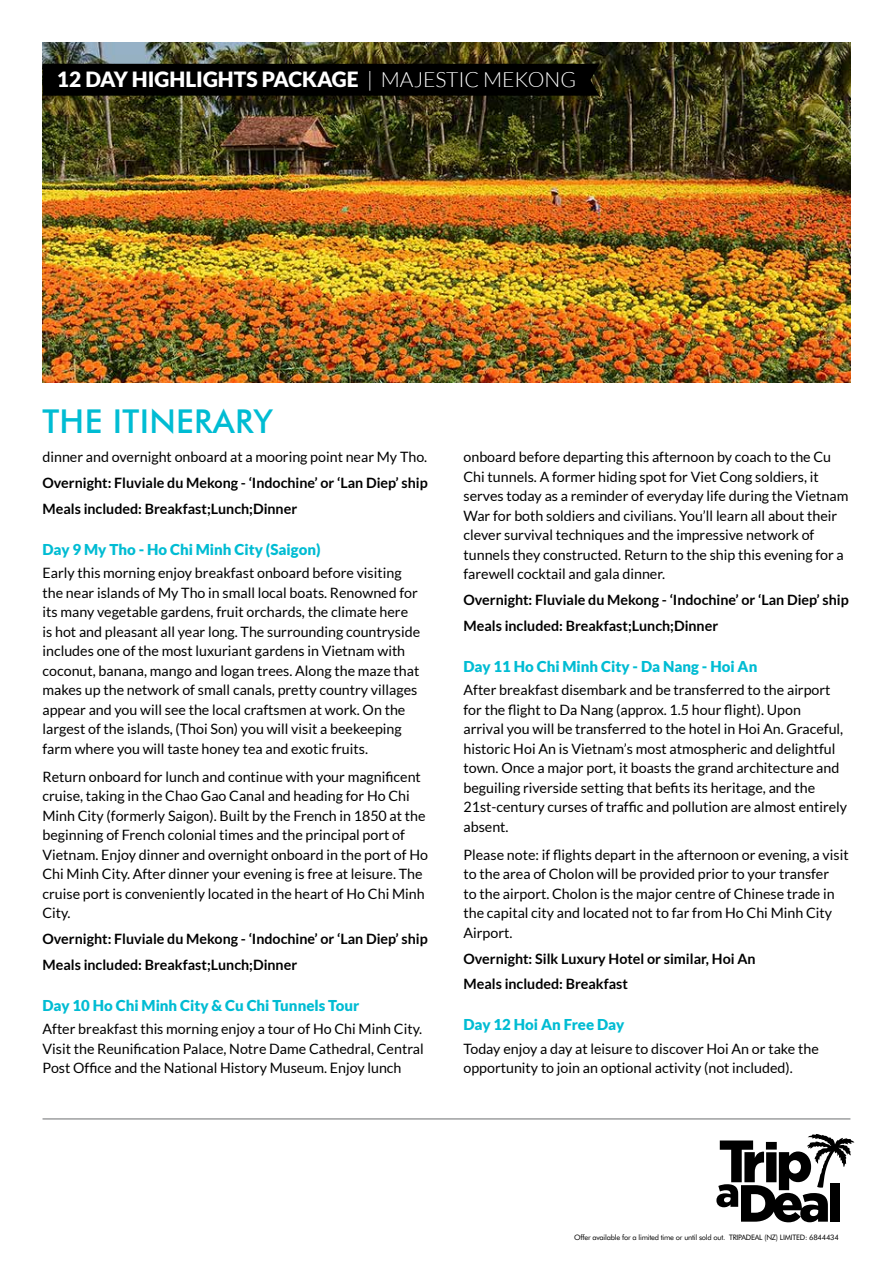
<style>
.page{position:relative;width:893px;height:1263px;background:#fff}
.page>*{position:absolute;margin:0;border:0;box-sizing:border-box;transform-origin:0 0}
.t1{font:500 33px "Futura BT";letter-spacing:.01em;color:#00bcd3}
.t2{font:900 21px "Lato";color:#fff}
.t3{font:900 15px "Lato";color:#00bcd3}
.t4{font:14.25px/19.5px "Lato";color:#000}
.t5{font:700 14.25px/25.8px "Lato";color:#000}
.t6{font:7.5px "Futura BT";letter-spacing:-.03em;color:#000}
.s1{font-weight:300}
</style>
<div class="page">
<svg style="left:716px;top:1134px;width:138px;height:88px"></svg>
<hr style="left:43px;top:1119px;width:807px;height:1px;background:#6d6e71">
<img style="left:43px;top:43px;width:807px;height:340px">
<div style="left:43px;top:64px;width:557px;height:32px;background:#000"></div>
<h2 class="t2" style="left:57px;top:67px;width:521px">12 DAY HIGHLIGHTS PACKAGE <span class="s1">| MAJESTIC MEKONG</span></h2>
<h1 class="t1" style="left:43px;top:402px;width:232px">THE ITINERARY</h1>
<p class="t4" style="left:43px;top:447px;width:386px">dinner and overnight onboard at a mooring point near My Tho.</p>
<p class="t5" style="left:43px;top:470px;width:387px">Overnight: Fluviale du Mekong - ‘Indochine’ or ‘Lan Diep’ ship<br>Meals included: Breakfast;Lunch;Dinner</p>
<p class="t3" style="left:43px;top:540px;width:280px">Day 9 My Tho - Ho Chi Minh City (Saigon)</p>
<p class="t4" style="left:43px;top:563px;width:379px">Early this morning enjoy breakfast onboard before visiting the near islands of My Tho in small local boats. Renowned for its many vegetable gardens, fruit orchards, the climate here is hot and pleasant all year long. The surrounding countryside includes one of the most luxuriant gardens in Vietnam with coconut, banana, mango and logan trees. Along the maze that makes up the network of small canals, pretty country villages appear and you will see the local craftsmen at work. On the largest of the islands, (Thoi Son) you will visit a beekeeping farm where you will taste honey tea and exotic fruits.</p>
<p class="t4" style="left:43px;top:767px;width:387px">Return onboard for lunch and continue with your magnificent cruise, taking in the Chao Gao Canal and heading for Ho Chi Minh City (formerly Saigon). Built by the French in 1850 at the beginning of French colonial times and the principal port of Vietnam. Enjoy dinner and overnight onboard in the port of Ho Chi Minh City. After dinner your evening is free at leisure. The cruise port is conveniently located in the heart of Ho Chi Minh City.</p>
<p class="t5" style="left:43px;top:926px;width:387px">Overnight: Fluviale du Mekong - ‘Indochine’ or ‘Lan Diep’ ship<br>Meals included: Breakfast;Lunch;Dinner</p>
<p class="t3" style="left:43px;top:996px;width:318px">Day 10 Ho Chi Minh City &amp; Cu Chi Tunnels Tour</p>
<p class="t4" style="left:43px;top:1019px;width:383px;text-align:justify">After breakfast this morning enjoy a tour of Ho Chi Minh City.<br>Visit the Reunification Palace, Notre Dame Cathedral, Central Post Office and the National History Museum. Enjoy lunch</p>
<p class="t4" style="left:463px;top:447px;width:386px">onboard before departing this afternoon by coach to the Cu Chi tunnels. A former hiding spot for Viet Cong soldiers, it serves today as a reminder of everyday life during the Vietnam War for both soldiers and civilians. You’ll learn all about their clever survival techniques and the impressive network of tunnels they constructed. Return to the ship this evening for a farewell cocktail and gala dinner.</p>
<p class="t5" style="left:463px;top:587px;width:387px">Overnight: Fluviale du Mekong - ‘Indochine’ or ‘Lan Diep’ ship<br>Meals included: Breakfast;Lunch;Dinner</p>
<p class="t3" style="left:463px;top:657px;width:295px">Day 11 Ho Chi Minh City - Da Nang - Hoi An</p>
<p class="t4" style="left:463px;top:680px;width:385px">After breakfast disembark and be transferred to the airport for the flight to Da Nang (approx. 1.5 hour flight). Upon<br>arrival you will be transferred to the hotel in Hoi An. Graceful, historic Hoi An is Vietnam’s most atmospheric and delightful town. Once a major port, it boasts the grand architecture and beguiling riverside setting that befits its heritage, and the 21st-century curses of traffic and pollution are almost entirely absent.</p>
<p class="t4" style="left:463px;top:845px;width:387px">Please note: if flights depart in the afternoon or evening, a visit to the area of Cholon will be provided prior to your transfer<br>to the airport. Cholon is the major centre of Chinese trade in the capital city and located not to far from Ho Chi Minh City Airport.</p>
<p class="t5" style="left:463px;top:945px;width:294px">Overnight: Silk Luxury Hotel or similar, Hoi An<br>Meals included: Breakfast</p>
<p class="t3" style="left:463px;top:1016px;width:162px">Day 12 Hoi An Free Day</p>
<p class="t4" style="left:463px;top:1039px;width:357px">Today enjoy a day at leisure to discover Hoi An or take the opportunity to join an optional activity (not included).</p>
<p class="t6" style="left:574px;top:1232px;width:266px">Offer available for a limited time or until sold out. TRIPADEAL (NZ) LIMITED: 6844434</p>
</div>
